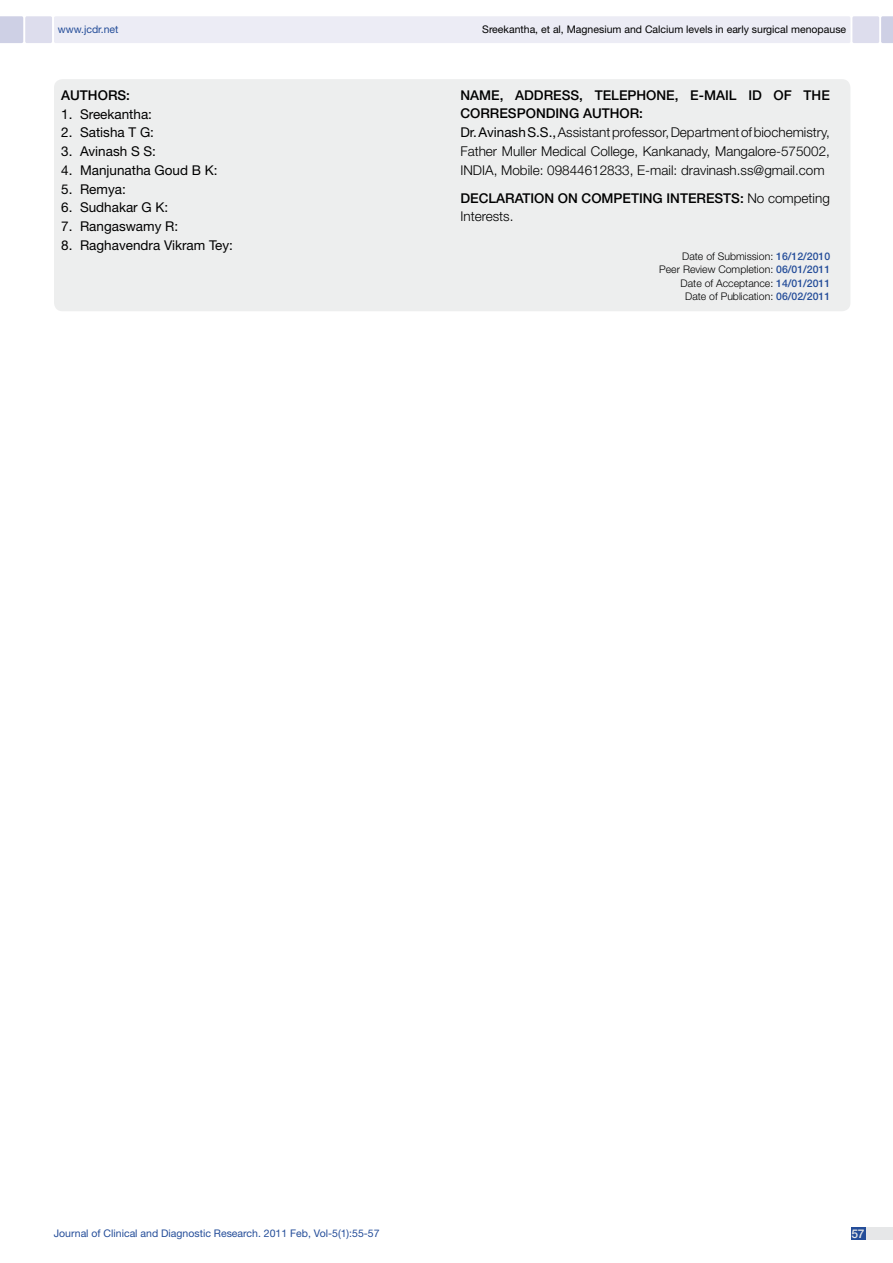
<style>
.page{position:relative;width:893px;height:1263px;background:#fff}
.page>*{position:absolute;margin:0;border:0;box-sizing:border-box;transform-origin:0 0}
.t1{font:300 13.5px/18.8px "Helvetica Neue";color:#000}
.t2{font:13.5px "Helvetica Neue";color:#000}
.t3{font:500 13.5px/18.8px "Helvetica Neue";color:#000}
.t4{font:500 12px "Helvetica Neue";color:#e6e7e8}
.t5{font:300 10.5px/13.5px "Helvetica Neue";color:#000;text-align:right}
.t6{font:10.5px "Helvetica Neue";color:#244d99}
.t7{font:10.5px "Helvetica Neue";color:#000}
.s1{font-weight:500}
.s2{font-weight:400}
.s3{font-weight:300}
.s4{font-weight:500;color:#244d99}
</style>
<div class="page">
<div style="left:853px;top:1227px;width:40px;height:13px;background:#e6e7e8"></div>
<div style="left:851px;top:1227px;width:14px;height:13px;background:#244d99"></div>
<div style="left:54px;top:16px;width:796px;height:27px;background:#ececf5;border-radius:2px"></div>
<div style="left:25px;top:16px;width:27px;height:27px;background:#dddded;border-radius:2px"></div>
<svg style="left:0;top:16px;width:23px;height:27px"></svg>
<div style="left:852px;top:16px;width:27px;height:27px;background:#dddded;border-radius:2px"></div>
<svg style="left:881px;top:16px;width:12px;height:27px"></svg>
<div style="left:54px;top:79px;width:796px;height:232px;background:#edeeee;border-radius:9px"></div>
<p class="t6" style="left:58px;top:23px;width:62px">www.jcdr.net</p>
<p class="t7" style="left:482px;top:23px;width:365px">Sreekantha, et al, Magnesium and Calcium levels in early surgical menopause</p>
<p class="t3" style="left:61px;top:85px;width:70px">AUTHORS:</p>
<p class="t2" style="left:61px;top:106px;width:92px">1. Sreekantha:</p>
<p class="t2" style="left:61px;top:124px;width:94px">2. Satisha T G:</p>
<p class="t2" style="left:61px;top:143px;width:96px">3. Avinash S S:</p>
<p class="t2" style="left:61px;top:162px;width:158px">4. Manjunatha Goud B K:</p>
<p class="t2" style="left:61px;top:181px;width:66px">5. Remya:</p>
<p class="t2" style="left:61px;top:199px;width:109px">6. Sudhakar G K:</p>
<p class="t2" style="left:61px;top:218px;width:119px">7. Rangaswamy R:</p>
<p class="t2" style="left:61px;top:237px;width:173px">8. Raghavendra Vikram Tey:</p>
<p class="t1" style="left:460px;top:85px;width:371px"><span class="s1">NAME, ADDRESS, TELEPHONE, E-MAIL ID OF THE CORRESPONDING AUTHOR:<br></span><span class="s2">Dr. Avinash S.S.,</span> Assistant professor, Department of biochemistry, Father Muller Medical College, Kankanady, Mangalore-575002, INDIA, Mobile: 09844612833, E-mail: dravinash.ss@gmail.com</p>
<p class="t3" style="left:460px;top:188px;width:371px">DECLARATION ON COMPETING INTERESTS: <span class="s3">No competing<br>Interests.</span></p>
<p class="t5" style="left:659px;top:249px;width:173px">Date of Submission: <span class="s4">16/12/2010<br></span>Peer Review Completion: <span class="s4">06/01/2011<br></span>Date of Acceptance: <span class="s4">14/01/2011<br></span>Date of Publication: <span class="s4">06/02/2011</span></p>
<p class="t6" style="left:54px;top:1227px;width:327px">Journal of Clinical and Diagnostic Research. 2011 Feb, Vol-5(1):55-57</p>
<p class="t4" style="left:851px;top:1226px;width:15px">57</p>
</div>
